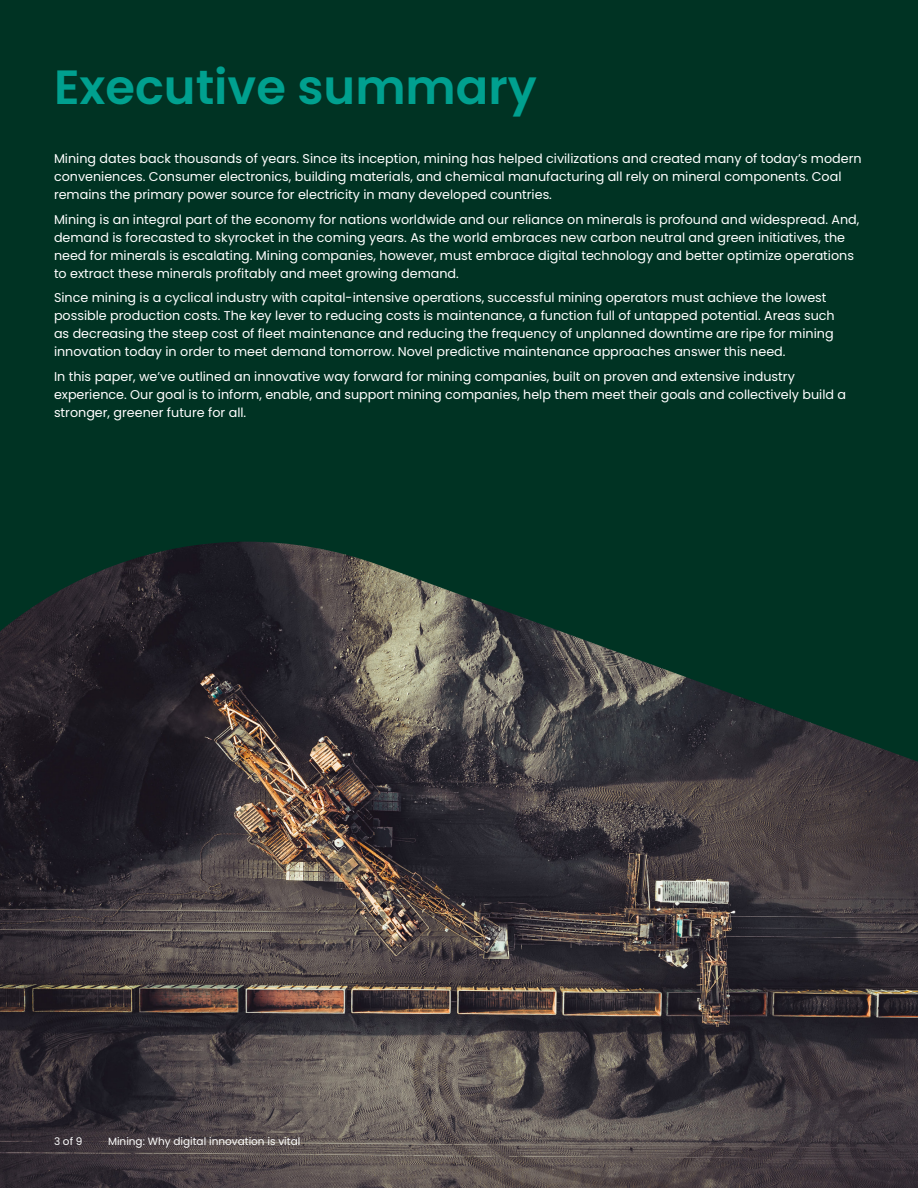
<style>
.page{position:relative;width:918px;height:1188px;background:#003323}
.page>*{position:absolute;margin:0;border:0;box-sizing:border-box;transform-origin:0 0}
.head_1_to_TOC{font:600 48px "Poppins";color:#00a08f}
._8_5pt-body_text{font:12.75px/18px "Poppins";color:#fff}
.t1{font:10.5px "Poppins";color:#fff}
</style>
<div class="page">
<img style="left:0;top:542px;width:918px;height:646px">
<p class="head_1_to_TOC" style="left:54px;top:60px;width:484px">Executive summary</p>
<p class="_8_5pt-body_text" style="left:54px;top:150px;width:809px">Mining dates back thousands of years. Since its inception, mining has helped civilizations and created many of today’s modern conveniences. Consumer electronics, building materials, and chemical manufacturing all rely on mineral components. Coal remains the primary power source for electricity in many developed countries.</p>
<p class="_8_5pt-body_text" style="left:54px;top:210px;width:807px">Mining is an integral part of the economy for nations worldwide and our reliance on minerals is profound and widespread. And, demand is forecasted to skyrocket in the coming years. As the world embraces new carbon neutral and green initiatives, the need for minerals is escalating. Mining companies, however, must embrace digital technology and better optimize operations to extract these minerals profitably and meet growing demand.</p>
<p class="_8_5pt-body_text" style="left:54px;top:289px;width:782px">Since mining is a cyclical industry with capital-intensive operations, successful mining operators must achieve the lowest possible production costs. The key lever to reducing costs is maintenance, a function full of untapped potential. Areas such as decreasing the steep cost of fleet maintenance and reducing the frequency of unplanned downtime are ripe for mining innovation today in order to meet demand tomorrow. Novel predictive maintenance approaches answer this need.</p>
<p class="_8_5pt-body_text" style="left:54px;top:368px;width:794px">In this paper, we’ve outlined an innovative way forward for mining companies, built on proven and extensive industry experience. Our goal is to inform, enable, and support mining companies, help them meet their goals and collectively build a stronger, greener future for all.</p>
<p class="t1" style="left:54px;top:1135px;width:30px">3 of 9</p>
<p class="t1" style="left:108px;top:1135px;width:194px">Mining: Why digital innovation is vital</p>
</div>
